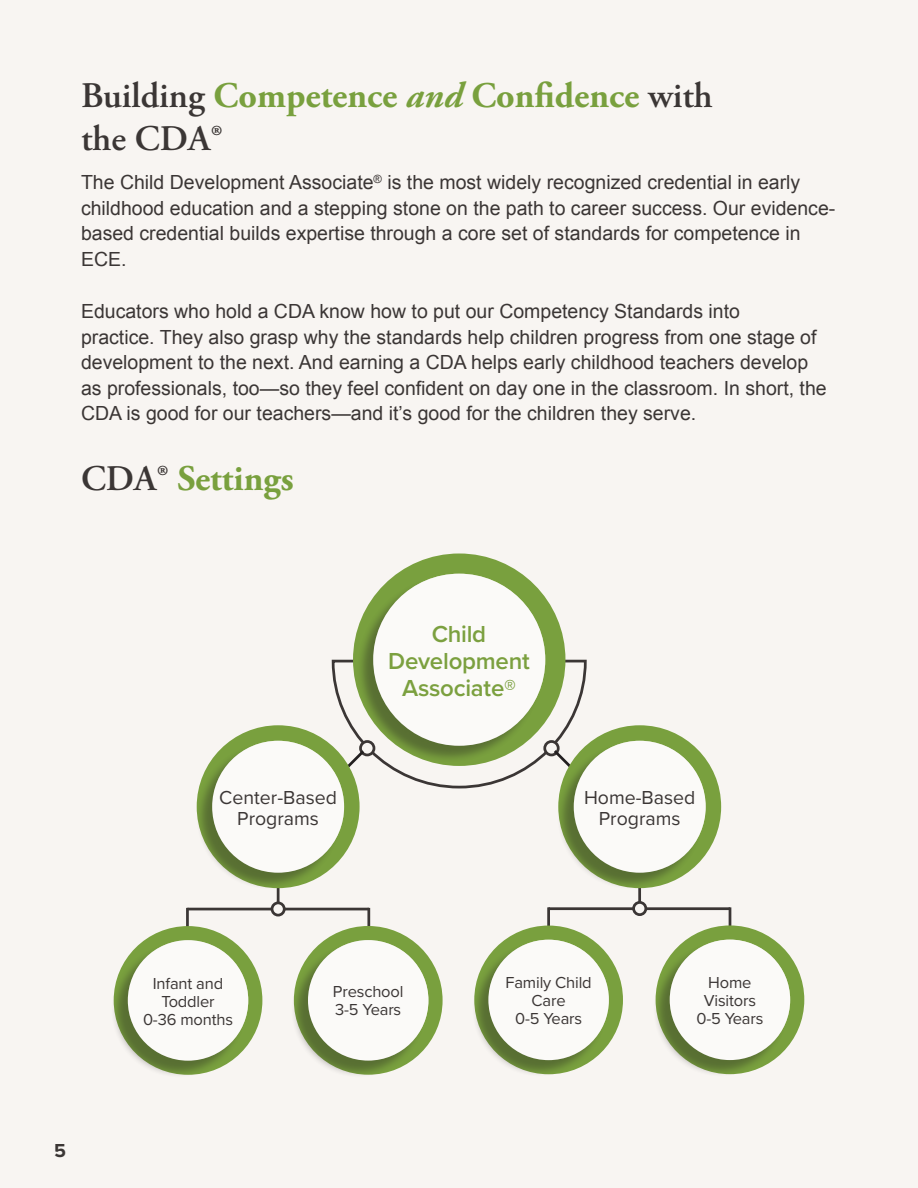
<style>
.page{position:relative;width:918px;height:1188px;background:#f8f5f2}
.page>*{position:absolute;margin:0;border:0;box-sizing:border-box;transform-origin:0 0}
.Paragraph_Style_5_-_Headline{font:700 36px/43.2px "Adobe Garamond Pro";color:#79a03e}
.t1{font:600 24px "Proxima Nova";letter-spacing:-.01em;color:#7ba03f}
.Paragraph_Style_2{font:19.5px/25.5px "Arial";color:#3b3635}
.t2{font:19.5px "Proxima Nova";color:#3b3635}
.t3{font:700 19.5px "Proxima Nova";color:#3b3635}
.t4{font:16.5px/18px "Proxima Nova";letter-spacing:-.01em;color:#3b3635;text-align:center}
.s1{font-weight:600;color:#3b3635}
.s2{font-style:italic}
</style>
<div class="page">
<hr style="left:548px;top:907px;width:182px;height:3px;background:#3b3635">
<hr style="left:638px;top:853px;width:3px;height:55px;background:#3b3635">
<hr style="left:547px;top:907px;width:3px;height:33px;background:#3b3635">
<hr style="left:729px;top:907px;width:2px;height:33px;background:#3b3635">
<div style="left:634px;top:902px;width:12px;height:13px;background:#f8f5f2;border-radius:50%"></div>
<div style="left:632px;top:901px;width:15px;height:15px;border:3px solid #3b3635;border-radius:50%"></div>
<hr style="left:186px;top:908px;width:3px;height:33px;background:#3b3635">
<hr style="left:367px;top:908px;width:3px;height:33px;background:#3b3635">
<hr style="left:187px;top:908px;width:182px;height:2px;background:#3b3635">
<hr style="left:277px;top:853px;width:3px;height:56px;background:#3b3635">
<div style="left:272px;top:903px;width:12px;height:12px;background:#f8f5f2;border-radius:50%"></div>
<div style="left:271px;top:902px;width:15px;height:14px;border:3px solid #3b3635;border-radius:50%"></div>
<div style="left:353px;top:554px;width:212px;height:212px;background:#79a03e;border-radius:50%"></div>
<div style="left:356px;top:576px;width:187px;height:187px;background:#231f20;opacity:.75"></div>
<div style="left:373px;top:574px;width:172px;height:172px;background:#f8f5f2;border-radius:50%"></div>
<svg style="left:331px;top:658px;width:282px;height:131px"></svg>
<div style="left:197px;top:725px;width:163px;height:163px;background:#79a03e;border-radius:50%"></div>
<div style="left:195px;top:743px;width:147px;height:147px;background:#231f20;opacity:.75"></div>
<div style="left:212px;top:741px;width:132px;height:132px;background:#f8f5f2;border-radius:50%"></div>
<div style="left:558px;top:725px;width:163px;height:163px;background:#79a03e;border-radius:50%"></div>
<div style="left:557px;top:743px;width:147px;height:147px;background:#231f20;opacity:.75"></div>
<div style="left:574px;top:741px;width:132px;height:132px;background:#f8f5f2;border-radius:50%"></div>
<div style="left:474px;top:926px;width:149px;height:148px;background:#79a03e;border-radius:50%"></div>
<div style="left:114px;top:926px;width:148px;height:149px;background:#79a03e;border-radius:50%"></div>
<div style="left:472px;top:942px;width:135px;height:136px;background:#231f20;opacity:.75"></div>
<div style="left:488px;top:940px;width:121px;height:120px;background:#f8f5f2;border-radius:50%"></div>
<div style="left:111px;top:943px;width:136px;height:135px;background:#231f20;opacity:.75"></div>
<div style="left:128px;top:940px;width:120px;height:121px;background:#f8f5f2;border-radius:50%"></div>
<div style="left:656px;top:925px;width:148px;height:149px;background:#79a03e;border-radius:50%"></div>
<div style="left:653px;top:942px;width:135px;height:135px;background:#231f20;opacity:.75"></div>
<div style="left:670px;top:940px;width:120px;height:120px;background:#f8f5f2;border-radius:50%"></div>
<div style="left:294px;top:926px;width:149px;height:149px;background:#79a03e;border-radius:50%"></div>
<div style="left:291px;top:942px;width:136px;height:136px;background:#231f20;opacity:.75"></div>
<div style="left:308px;top:940px;width:120px;height:121px;background:#f8f5f2;border-radius:50%"></div>
<p class="Paragraph_Style_5_-_Headline" style="left:81px;top:75px;width:633px"><span class="s1">Building</span> Competence <span class="s2">and</span> Confidence <span class="s1">with the CDA®</span></p>
<p class="Paragraph_Style_2" style="left:81px;top:170px;width:756px">The Child Development Associate<sup>®</sup> is the most widely recognized credential in early childhood education and a stepping stone on the path to career success. Our evidence&shy;based credential builds expertise through a core set of standards for competence in ECE.</p>
<p class="Paragraph_Style_2" style="left:81px;top:299px;width:747px">Educators who hold a CDA know how to put our Competency Standards into<br>practice. They also grasp why the standards help children progress from one stage of development to the next. And earning a CDA helps early childhood teachers develop as professionals, too—so they feel confident on day one in the classroom. In short, the CDA is good for our teachers—and it’s good for the children they serve.</p>
<p class="Paragraph_Style_5_-_Headline" style="left:81px;top:458px;width:214px"><span class="s1">CDA®</span> Settings</p>
<p class="t2" style="left:219px;top:783px;width:119px">Center-Based</p>
<p class="t2" style="left:237px;top:804px;width:83px">Programs</p>
<p class="t1" style="left:432px;top:616px;width:56px">Child</p>
<p class="t1" style="left:388px;top:643px;width:143px">Development</p>
<p class="t1" style="left:402px;top:670px;width:115px">Associate®</p>
<p class="t2" style="left:584px;top:783px;width:113px">Home-Based</p>
<p class="t2" style="left:599px;top:804px;width:83px">Programs</p>
<p class="t3" style="left:54px;top:1136px;width:13px">5</p>
<p class="t4" style="left:153px;top:974px;width:72px">Infant and<br>Toddler</p>
<p class="t4" style="left:143px;top:1010px;width:92px">0-36 months</p>
<p class="t4" style="left:333px;top:982px;width:72px">Preschool</p>
<p class="t4" style="left:335px;top:1000px;width:68px">3-5 Years</p>
<p class="t4" style="left:506px;top:972px;width:88px">Family Child<br>Care</p>
<p class="t4" style="left:515px;top:1008px;width:69px">0-5 Years</p>
<p class="t4" style="left:708px;top:972px;width:45px">Home</p>
<p class="t4" style="left:704px;top:990px;width:54px">Visitors</p>
<p class="t4" style="left:696px;top:1008px;width:69px">0-5 Years</p>
</div>
